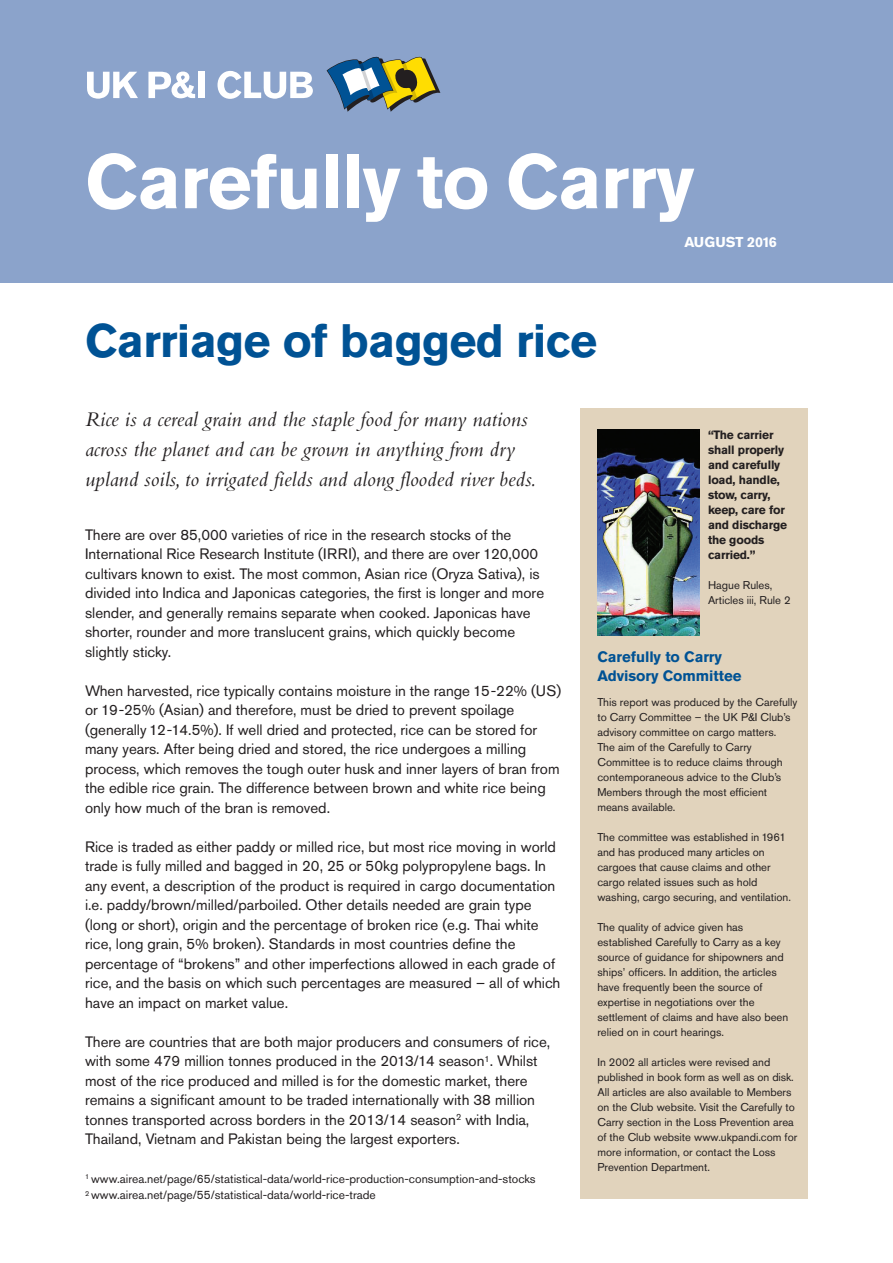
<style>
.page{position:relative;width:893px;height:1263px;background:#fff}
.page>*{position:absolute;margin:0;border:0;box-sizing:border-box;transform-origin:0 0}
.t1{font:700 75.75px "Akzidenz Grotesk BE";letter-spacing:-.015em;color:#fff}
.t2{font:700 46.5px "Akzidenz Grotesk BE";letter-spacing:-.015em;color:#005294}
.t3{font:italic 21.75px/30px "Bembo";color:#231f20}
.t4{font:15px/19.5px "Akzidenz Grotesk BE";color:#231f20}
.t5{font:700 15px/18.8px "Akzidenz Grotesk BE";letter-spacing:-.005em;color:#005294}
.t6{font:700 14.25px "Akzidenz Grotesk BE";letter-spacing:-.015em;color:#fff}
.t7{font:12px/16.5px "Akzidenz Grotesk BE";color:#231f20}
.t8{font:700 12px/15px "Akzidenz Grotesk BE";letter-spacing:-.015em;color:#231f20}
.t9{font:11.25px/15px "Akzidenz Grotesk BE";color:#231f20}
</style>
<div class="page">
<div style="left:0;top:0;width:893px;height:283px;background:#8ba3cb"></div>
<div style="left:580px;top:408px;width:228px;height:791px;background:#e1d3bc"></div>
<svg style="left:327px;top:56px;width:113px;height:56px"></svg>
<svg style="left:87px;top:72px;width:51px;height:27px"></svg>
<svg style="left:148px;top:72px;width:47px;height:26px"></svg>
<div style="left:199px;top:72px;width:6px;height:26px;background:#fff"></div>
<svg style="left:218px;top:71px;width:95px;height:28px"></svg>
<img style="left:597px;top:429px;width:102px;height:207px">
<h1 class="t1" style="left:85px;top:152px;width:611px">Carefully to Carry</h1>
<h2 class="t2" style="left:85px;top:322px;width:514px">Carriage of bagged rice</h2>
<p class="t6" style="left:685px;top:236px;width:94px">AUGUST 2016</p>
<h3 class="t3" style="left:85px;top:406px;width:453px">Rice is a cereal grain and the staple food for many nations across the planet and can be grown in anything from dry upland soils, to irrigated fields and along flooded river beds.</h3>
<p class="t4" style="left:85px;top:526px;width:461px">There are over 85,000 varieties of rice in the research stocks of the International Rice Research Institute (IRRI), and there are over 120,000 cultivars known to exist. The most common, Asian rice (Oryza Sativa), is divided into Indica and Japonicas categories, the first is longer and more slender, and generally remains separate when cooked. Japonicas have shorter, rounder and more translucent grains, which quickly become slightly sticky.</p>
<p class="t4" style="left:85px;top:682px;width:478px">When harvested, rice typically contains moisture in the range 15-22% (US) or 19-25% (Asian) and therefore, must be dried to prevent spoilage (generally 12-14.5%). If well dried and protected, rice can be stored for many years. After being dried and stored, the rice undergoes a milling process, which removes the tough outer husk and inner layers of bran from the edible rice grain. The difference between brown and white rice being only how much of the bran is removed.</p>
<p class="t4" style="left:85px;top:838px;width:477px">Rice is traded as either paddy or milled rice, but most rice moving in world trade is fully milled and bagged in 20, 25 or 50kg polypropylene bags. In any event, a description of the product is required in cargo documentation i.e. paddy/brown/milled/parboiled. Other details needed are grain type (long or short), origin and the percentage of broken rice (e.g. Thai white rice, long grain, 5% broken). Standards in most countries define the percentage of “brokens” and other imperfections allowed in each grade of rice, and the basis on which such percentages are measured – all of which have an impact on market value.</p>
<p class="t4" style="left:85px;top:1033px;width:467px">There are countries that are both major producers and consumers of rice, with some 479 million tonnes produced in the 2013/14 season<sup>1</sup>. Whilst most of the rice produced and milled is for the domestic market, there remains a significant amount to be traded internationally with 38 million tonnes transported across borders in the 2013/14 season<sup>2</sup> with India, Thailand, Vietnam and Pakistan being the largest exporters.</p>
<p class="t7" style="left:85px;top:1171px;width:452px"><sup>1</sup> www.airea.net/page/65/statistical-data/world-rice-production-consumption-and-stocks<br><sup>2</sup> www.airea.net/page/55/statistical-data/world-rice-trade</p>
<p class="t8" style="left:708px;top:428px;width:81px">“The carrier shall properly and carefully load, handle, stow, carry, keep, care for and discharge the goods carried.”</p>
<p class="t9" style="left:708px;top:578px;width:84px">Hague Rules,<br>Articles iii, Rule 2</p>
<p class="t5" style="left:597px;top:648px;width:145px">Carefully to Carry<br>Advisory Committee</p>
<p class="t9" style="left:597px;top:696px;width:202px">This report was produced by the Carefully to Carry Committee – the UK P&amp;I Club’s advisory committee on cargo matters.<br>The aim of the Carefully to Carry Committee is to reduce claims through contemporaneous advice to the Club’s Members through the most efficient means available.</p>
<p class="t9" style="left:597px;top:831px;width:195px">The committee was established in 1961 and has produced many articles on cargoes that cause claims and other cargo related issues such as hold washing, cargo securing, and ventilation.</p>
<p class="t9" style="left:597px;top:921px;width:192px">The quality of advice given has established Carefully to Carry as a key source of guidance for shipowners and ships’ officers. In addition, the articles have frequently been the source of expertise in negotiations over the settlement of claims and have also been relied on in court hearings.</p>
<p class="t9" style="left:597px;top:1056px;width:201px">In 2002 all articles were revised and published in book form as well as on disk.<br>All articles are also available to Members on the Club website. Visit the Carefully to Carry section in the Loss Prevention area of the Club website www.ukpandi.com for more information, or contact the Loss Prevention Department.</p>
</div>
